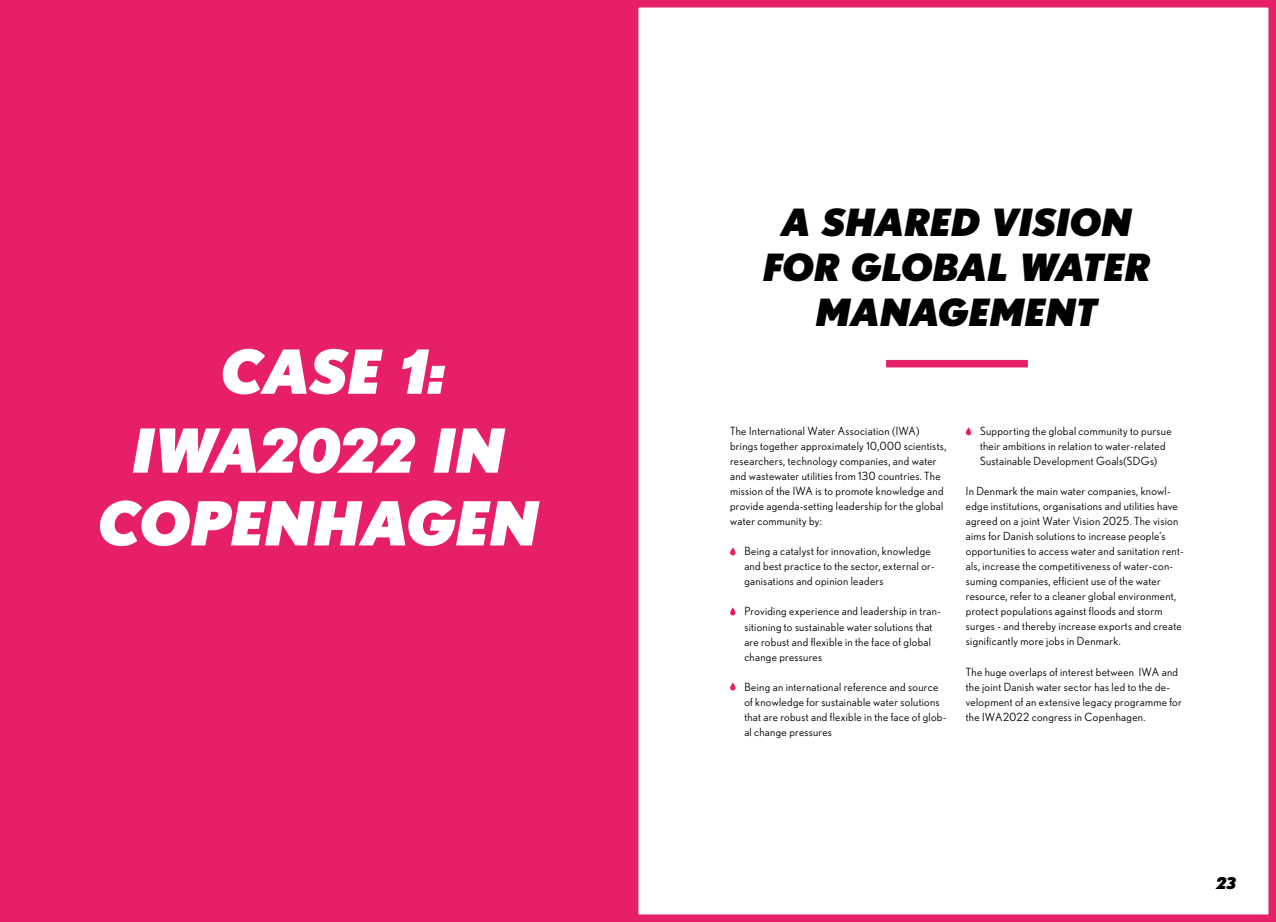
<style>
.page{position:relative;width:1276px;height:922px;background:#fff}
.page>*{position:absolute;margin:0;border:0;box-sizing:border-box;transform-origin:0 0}
.t1{font:italic 900 60.62px/78.9px "Nobel";color:#fff;text-align:center}
.t2{font:italic 900 37.5px/45px "Nobel";color:#000;text-align:center}
.t3{font:italic 900 16.25px "Nobel";color:#000}
.t4{font:11.25px/15px "Nobel";letter-spacing:.03em;color:#000}
</style>
<div class="page">
<div style="left:0;top:0;width:1276px;height:921px;background:#e71f68"></div>
<div style="left:638px;top:7px;width:631px;height:908px;background:#fff"></div>
<svg style="left:730px;top:547px;width:5px;height:8px"></svg>
<svg style="left:730px;top:607px;width:5px;height:8px"></svg>
<svg style="left:730px;top:682px;width:5px;height:8px"></svg>
<svg style="left:966px;top:427px;width:5px;height:8px"></svg>
<div style="left:886px;top:360px;width:142px;height:7px;background:#e71f68"></div>
<h1 class="t1" style="left:133px;top:331px;width:374px">CASE 1:<br>IWA2022 IN</h1>
<h1 class="t1" style="left:99px;top:482px;width:442px">COPENHAGEN</h1>
<h2 class="t2" style="left:763px;top:199px;width:389px">A SHARED VISION<br>FOR GLOBAL WATER<br>MANAGEMENT</h2>
<p class="t4" style="left:730px;top:423px;width:218px">The International Water Association (IWA) brings together approximately 10,000 scientists, researchers, technology companies, and water and wastewater utilities from 130 countries. The mission of the IWA is to promote knowledge and provide agenda-setting leadership for the global water community by:</p>
<p class="t4" style="left:744px;top:543px;width:192px">Being a catalyst for innovation, knowledge and best practice to the sector, external or&shy;ganisations and opinion leaders</p>
<p class="t4" style="left:744px;top:603px;width:198px">Providing experience and leadership in tran&shy;sitioning to sustainable water solutions that are robust and flexible in the face of global change pressures</p>
<p class="t4" style="left:744px;top:678px;width:203px">Being an international reference and source of knowledge for sustainable water solutions that are robust and flexible in the face of glob&shy;al change pressures</p>
<p class="t4" style="left:980px;top:423px;width:193px">Supporting the global community to pursue their ambitions in relation to water-related<br>Sustainable Development Goals(SDGs)</p>
<p class="t4" style="left:966px;top:483px;width:219px">In Denmark the main water companies, knowl&shy;edge institutions, organisations and utilities have agreed on a joint Water Vision 2025. The vision aims for Danish solutions to increase people’s opportunities to access water and sanitation rent&shy;als, increase the competitiveness of water-con&shy;suming companies, efficient use of the water resource, refer to a cleaner global environment, protect populations against floods and storm surges - and thereby increase exports and create significantly more jobs in Denmark.</p>
<p class="t4" style="left:966px;top:663px;width:217px">The huge overlaps of interest between IWA and the joint Danish water sector has led to the de&shy;velopment of an extensive legacy programme for the IWA2022 congress in Copenhagen.</p>
<h3 class="t3" style="left:1216px;top:873px;width:21px">23</h3>
</div>
